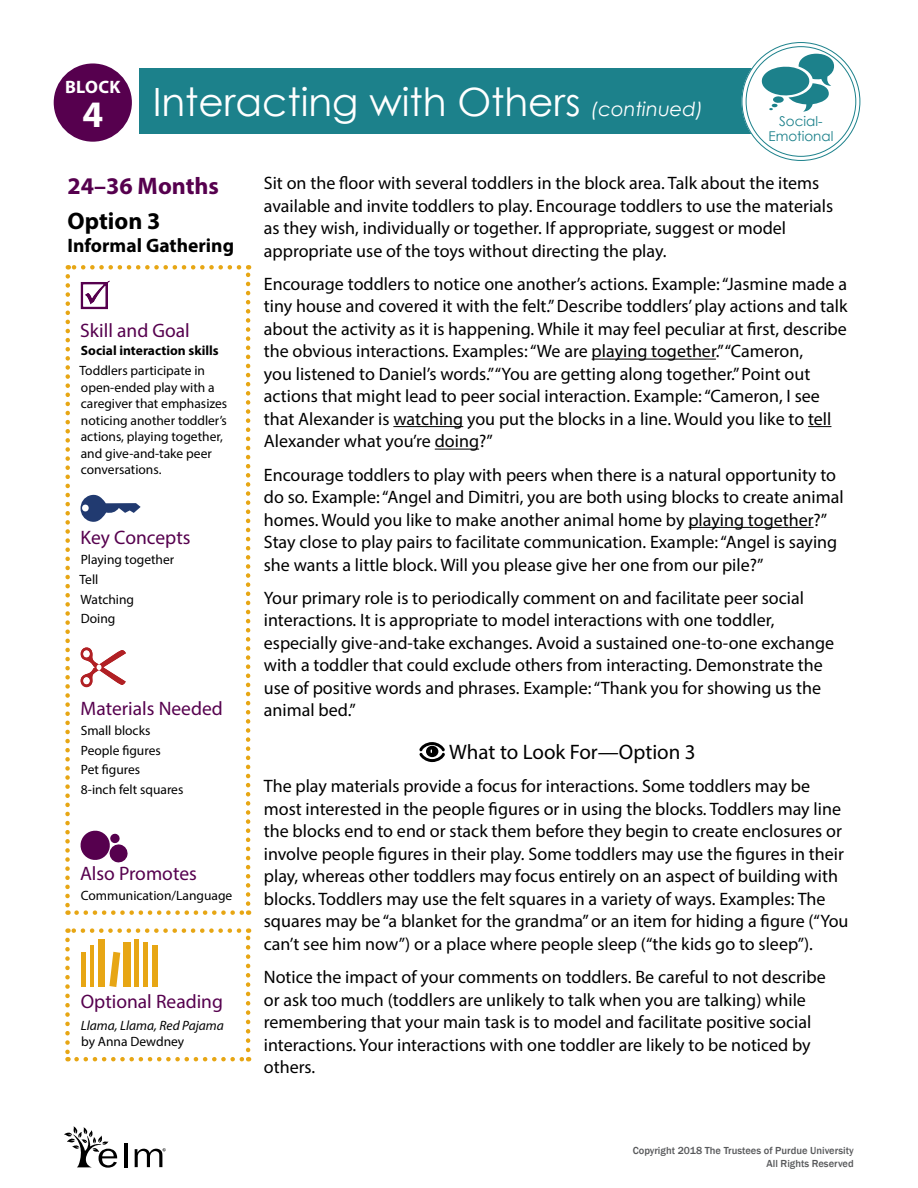
<style>
.page{position:relative;width:918px;height:1188px;background:#fff}
.page>*{position:absolute;margin:0;border:0;box-sizing:border-box;transform-origin:0 0}
.t1{font:39px "Century Gothic";color:#fff}
.t2{font:700 37.5px "Myriad Pro";color:#fff}
._1-07_I-T_Age{font:700 24px "Myriad Pro";color:#56004e}
._1-11_I-T_Option_Sub{font:700 24px "Myriad Pro";color:#000}
._4-MISC_What_to_Look{font:21px "Myriad Pro";color:#000}
._2-01_Sidebar_Subhea{font:19.5px "Myriad Pro";color:#56004e}
._1-08_Group_Size{font:700 19.5px "Myriad Pro";color:#000}
._3-13_IT_Body{font:18px/22.5px "Myriad Pro";color:#000}
.t3{font:700 18px "Myriad Pro";letter-spacing:.02em;color:#fff}
._2-02_Learning_Goal{font:13.5px/16.5px "Myriad Pro";color:#000}
._2-05_I-T_Sidebar_Bo{font:13.5px "Myriad Pro";color:#000}
._2-07_Shared_Reading{font:italic 13.5px/16.5px "Myriad Pro";color:#000}
._2-08_I-T_Key_Concep{font:13.5px "Myriad Pro";color:#000}
._2-02a_Skill{font:700 13.5px "Myriad Pro";color:#000}
.t4{font:13.5px/15px "Century Gothic";color:#1c818b;text-align:center}
.t5{font:500 10.5px/12.6px "Franklin Gothic";color:#58595b;text-align:right}
.s1{font-style:italic;font-size:19.5px}
.s2{font-style:normal}
</style>
<div class="page">
<div style="left:140px;top:68px;width:616px;height:66px;background:#1c818b"></div>
<div style="left:744px;top:45px;width:114px;height:113px;background:#fff;border-radius:50%"></div>
<div style="left:742px;top:42px;width:118px;height:119px;border:5px solid #fff;border-radius:50%"></div>
<div style="left:54px;top:63px;width:78px;height:79px;background:#56004e;border-radius:50%"></div>
<svg style="left:762px;top:54px;width:72px;height:58px"></svg>
<svg style="left:81px;top:280px;width:29px;height:29px"></svg>
<svg style="left:81px;top:495px;width:60px;height:27px"></svg>
<svg style="left:81px;top:647px;width:45px;height:40px"></svg>
<svg style="left:81px;top:831px;width:47px;height:31px"></svg>
<svg style="left:77px;top:910px;width:172px;height:5px"></svg>
<svg style="left:246px;top:265px;width:4px;height:639px"></svg>
<svg style="left:68px;top:265px;width:171px;height:5px"></svg>
<svg style="left:65px;top:276px;width:5px;height:639px"></svg>
<div style="left:81px;top:952px;width:5px;height:35px;background:#e7a614"></div>
<hr style="left:90px;top:946px;width:3px;height:41px;background:#e7a614">
<hr style="left:135px;top:940px;width:4px;height:47px;background:#e7a614">
<div style="left:98px;top:940px;width:6px;height:47px;background:#e7a614"></div>
<svg style="left:109px;top:952px;width:11px;height:35px"></svg>
<div style="left:152px;top:946px;width:6px;height:41px;background:#e7a614"></div>
<hr style="left:144px;top:943px;width:4px;height:44px;background:#e7a614">
<div style="left:123px;top:943px;width:7px;height:44px;background:#e7a614"></div>
<svg style="left:65px;top:940px;width:5px;height:121px"></svg>
<svg style="left:77px;top:1057px;width:172px;height:4px"></svg>
<svg style="left:246px;top:928px;width:4px;height:122px"></svg>
<svg style="left:67px;top:928px;width:172px;height:5px"></svg>
<hr style="left:592px;top:359px;width:124px;height:1px;background:#000">
<hr style="left:393px;top:426px;width:70px;height:1px;background:#000">
<svg style="left:808px;top:426px;width:23px;height:1px"></svg>
<hr style="left:435px;top:449px;width:44px;height:1px;background:#000">
<hr style="left:688px;top:527px;width:126px;height:1px;background:#000">
<svg style="left:419px;top:742px;width:26px;height:20px"></svg>
<hr style="left:124px;top:1143px;width:3px;height:24px;background:#000">
<svg style="left:64px;top:1126px;width:53px;height:42px"></svg>
<svg style="left:135px;top:1148px;width:31px;height:19px"></svg>
<p class="t3" style="left:65px;top:75px;width:57px">BLOCK</p>
<h2 class="t2" style="left:82px;top:90px;width:22px">4</h2>
<h1 class="t1" style="left:153px;top:75px;width:552px">Interacting with Others <span class="s1">(continued)</span></h1>
<p class="t4" style="left:768px;top:114px;width:67px">Social-<br>Emotional</p>
<h1 class="_1-07_I-T_Age" style="left:68px;top:170px;width:153px">24–36 Months</h1>
<p class="_1-11_I-T_Option_Sub" style="left:68px;top:205px;width:95px">Option 3</p>
<h2 class="_1-08_Group_Size" style="left:68px;top:232px;width:168px">Informal Gathering</h2>
<p class="_2-01_Sidebar_Subhea" style="left:80px;top:319px;width:111px">Skill and Goal</p>
<p class="_2-02a_Skill" style="left:81px;top:342px;width:139px">Social interaction skills</p>
<p class="_2-02_Learning_Goal" style="left:80px;top:362px;width:149px">Toddlers participate in open-ended play with a caregiver that emphasizes noticing another toddler’s actions, playing together, and give-and-take peer conversations.</p>
<p class="_2-01_Sidebar_Subhea" style="left:81px;top:526px;width:111px">Key Concepts</p>
<p class="_2-08_I-T_Key_Concep" style="left:81px;top:551px;width:95px">Playing together</p>
<p class="_2-08_I-T_Key_Concep" style="left:80px;top:571px;width:20px">Tell</p>
<p class="_2-08_I-T_Key_Concep" style="left:81px;top:591px;width:55px">Watching</p>
<p class="_2-08_I-T_Key_Concep" style="left:81px;top:610px;width:36px">Doing</p>
<p class="_2-01_Sidebar_Subhea" style="left:81px;top:697px;width:144px">Materials Needed</p>
<p class="_2-05_I-T_Sidebar_Bo" style="left:81px;top:722px;width:71px">Small blocks</p>
<p class="_2-05_I-T_Sidebar_Bo" style="left:81px;top:742px;width:81px">People figures</p>
<p class="_2-05_I-T_Sidebar_Bo" style="left:81px;top:761px;width:61px">Pet figures</p>
<p class="_2-05_I-T_Sidebar_Bo" style="left:81px;top:781px;width:104px">8-inch felt squares</p>
<p class="_2-01_Sidebar_Subhea" style="left:80px;top:861px;width:118px">Also Promotes</p>
<p class="_2-05_I-T_Sidebar_Bo" style="left:81px;top:887px;width:153px">Communication/Language</p>
<p class="_2-01_Sidebar_Subhea" style="left:81px;top:989px;width:144px">Optional Reading</p>
<p class="_2-07_Shared_Reading" style="left:81px;top:1017px;width:145px">Llama, Llama, Red Pajama <span class="s2">by Anna Dewdney</span></p>
<p class="_3-13_IT_Body" style="left:264px;top:171px;width:571px">Sit on the floor with several toddlers in the block area. Talk about the items available and invite toddlers to play. Encourage toddlers to use the materials as they wish, individually or together. If appropriate, suggest or model appropriate use of the toys without directing the play.</p>
<p class="_3-13_IT_Body" style="left:264px;top:272px;width:585px">Encourage toddlers to notice one another’s actions. Example: “Jasmine made a tiny house and covered it with the felt.” Describe toddlers’ play actions and talk about the activity as it is happening. While it may feel peculiar at first, describe the obvious interactions. Examples: “We are playing together.” “Cameron,<br>you listened to Daniel’s words.” “You are getting along together.” Point out actions that might lead to peer social interaction. Example: “Cameron, I see that Alexander is watching you put the blocks in a line. Would you like to tell Alexander what you’re doing?”</p>
<p class="_3-13_IT_Body" style="left:264px;top:463px;width:581px">Encourage toddlers to play with peers when there is a natural opportunity to do so. Example: “Angel and Dimitri, you are both using blocks to create animal homes. Would you like to make another animal home by playing together?” Stay close to play pairs to facilitate communication. Example: “Angel is saying she wants a little block. Will you please give her one from our pile?”</p>
<p class="_3-13_IT_Body" style="left:264px;top:586px;width:572px">Your primary role is to periodically comment on and facilitate peer social interactions. It is appropriate to model interactions with one toddler, especially give-and-take exchanges. Avoid a sustained one-to-one exchange with a toddler that could exclude others from interacting. Demonstrate the use of positive words and phrases. Example: “Thank you for showing us the animal bed.”</p>
<p class="_4-MISC_What_to_Look" style="left:449px;top:739px;width:248px">What to Look For—Option 3</p>
<p class="_3-13_IT_Body" style="left:264px;top:775px;width:586px">The play materials provide a focus for interactions. Some toddlers may be most interested in the people figures or in using the blocks. Toddlers may line the blocks end to end or stack them before they begin to create enclosures or involve people figures in their play. Some toddlers may use the figures in their play, whereas other toddlers may focus entirely on an aspect of building with blocks. Toddlers may use the felt squares in a variety of ways. Examples: The squares may be “a blanket for the grandma” or an item for hiding a figure (“You can’t see him now”) or a place where people sleep (“the kids go to sleep”).</p>
<p class="_3-13_IT_Body" style="left:264px;top:966px;width:563px">Notice the impact of your comments on toddlers. Be careful to not describe or ask too much (toddlers are unlikely to talk when you are talking) while remembering that your main task is to model and facilitate positive social interactions. Your interactions with one toddler are likely to be noticed by others.</p>
<p class="t5" style="left:633px;top:1145px;width:223px">Copyright 2018 The Trustees of Purdue University<br>All Rights Reserved</p>
</div>
